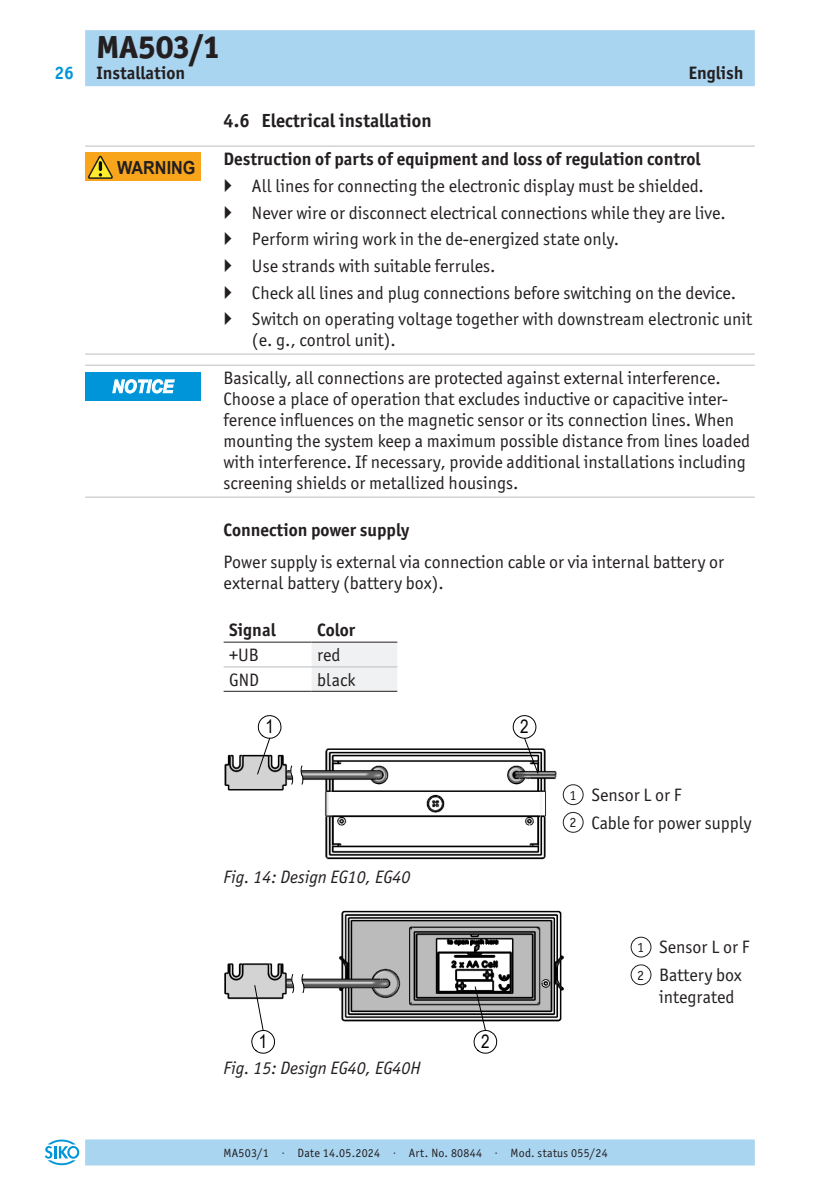
<style>
.page{position:relative;width:840px;height:1191px;background:#fff}
.page>*{position:absolute;margin:0;border:0;box-sizing:border-box;transform-origin:0 0}
.t1{font:800 32px "Officina Sans ITC Pro";color:#231f20}
.t2{font:700 19px "Officina Sans ITC Pro";color:#231f20}
._03__Fliesstext_Linien-oben_unten{font:18px/21px "Officina Sans ITC Pro";color:#231f20}
._03__Fliesstext{font:18px/21px "Officina Sans ITC Pro";color:#231f20}
._02__Ueberschrift_Linie-oben{font:700 18px "Officina Sans ITC Pro";color:#231f20}
._04__Fliesstext_Bildlegende{font:18px/22px "Officina Sans ITC Pro";color:#231f20}
.t3{font:italic 18px "Officina Sans ITC Pro";color:#231f20}
._02__Ueberschrift{font:700 18px "Officina Sans ITC Pro";color:#231f20}
._05__Book{font:18px "Officina Sans ITC Pro";color:#231f20}
._05__Bold{font:700 18px "Officina Sans ITC Pro";color:#231f20}
.t4{font:700 18px "Arial";color:#231f20;scale:.9 1}
.t5{font:italic 700 18px "Arial";color:#fff;scale:.9 1}
.t6{font:700 18px "Officina Sans ITC Pro";color:#0095d9}
._04__Zahl_Bildlegende{font:14px "Officina Sans ITC Pro";color:#231f20}
.t7{font:12px "Officina Sans ITC Pro";letter-spacing:.02em;color:#231f20}
</style>
<div class="page">
<div style="left:85px;top:30px;width:669px;height:56px;background:#aad5f1"></div>
<div style="left:85px;top:1139px;width:669px;height:26px;background:#aad5f1"></div>
<svg style="left:45px;top:1139px;width:34px;height:26px"></svg>
<hr style="left:85px;top:146px;width:669px;height:1px;background:#bcbdc0">
<hr style="left:85px;top:354px;width:669px;height:1px;background:#bcbdc0">
<hr style="left:85px;top:365px;width:669px;height:1px;background:#bcbdc0">
<hr style="left:85px;top:497px;width:669px;height:1px;background:#bcbdc0">
<div style="left:311px;top:643px;width:86px;height:48px;background:#f0f1f2"></div>
<hr style="left:311px;top:642px;width:86px;height:1px;background:#231f20">
<hr style="left:223px;top:642px;width:88px;height:1px;background:#231f20">
<hr style="left:223px;top:666px;width:88px;height:1px;background:#bcbdc0">
<hr style="left:311px;top:666px;width:86px;height:1px;background:#bcbdc0">
<hr style="left:223px;top:691px;width:88px;height:1px;background:#231f20">
<hr style="left:311px;top:691px;width:86px;height:1px;background:#231f20">
<img style="left:224px;top:724px;width:333px;height:136px">
<svg style="left:290px;top:765px;width:3px;height:19px"></svg>
<svg style="left:301px;top:765px;width:2px;height:19px"></svg>
<div style="left:562px;top:784px;width:21px;height:21px;border:1px solid #231f20;border-radius:50%"></div>
<div style="left:562px;top:812px;width:21px;height:20px;border:1px solid #231f20;border-radius:50%"></div>
<img style="left:224px;top:910px;width:340px;height:144px">
<svg style="left:291px;top:974px;width:3px;height:19px"></svg>
<svg style="left:301px;top:974px;width:3px;height:19px"></svg>
<div style="left:630px;top:937px;width:20px;height:20px;border:1px solid #231f20;border-radius:50%"></div>
<div style="left:630px;top:964px;width:20px;height:21px;border:1px solid #231f20;border-radius:50%"></div>
<div style="left:85px;top:153px;width:116px;height:28px;background:#f9a51b"></div>
<svg style="left:88px;top:155px;width:25px;height:24px"></svg>
<div style="left:85px;top:372px;width:116px;height:28px;background:#0095d9"></div>
<svg style="left:112px;top:379px;width:62px;height:14px"></svg>
<svg style="left:257px;top:715px;width:24px;height:59px"></svg>
<svg style="left:512px;top:715px;width:26px;height:58px"></svg>
<svg style="left:251px;top:985px;width:24px;height:68px"></svg>
<svg style="left:473px;top:986px;width:23px;height:67px"></svg>
<p class="t6" style="left:54px;top:62px;width:21px">26</p>
<h1 class="t1" style="left:96px;top:26px;width:123px">MA503/1</h1>
<p class="_02__Ueberschrift_Linie-oben" style="left:96px;top:62px;width:90px">Installation</p>
<p class="_02__Ueberschrift_Linie-oben" style="left:688px;top:62px;width:57px">English</p>
<p class="t4" style="left:117px;top:155px;width:89px">WARNING</p>
<p class="t5" style="left:112px;top:375px;width:70px">NOTICE</p>
<p class="t2" style="left:223px;top:109px;width:209px">4.6 Electrical installation</p>
<p class="_02__Ueberschrift_Linie-oben" style="left:223px;top:148px;width:478px">Destruction of parts of equipment and loss of regulation control</p>
<p class="_03__Fliesstext_Linien-oben_unten" style="left:252px;top:175px;width:453px">All lines for connecting the electronic display must be shielded.</p>
<p class="_03__Fliesstext_Linien-oben_unten" style="left:252px;top:202px;width:475px">Never wire or disconnect electrical connections while they are live.</p>
<p class="_03__Fliesstext_Linien-oben_unten" style="left:252px;top:229px;width:368px">Perform wiring work in the de-energized state only.</p>
<p class="_03__Fliesstext_Linien-oben_unten" style="left:252px;top:255px;width:245px">Use strands with suitable ferrules.</p>
<p class="_03__Fliesstext_Linien-oben_unten" style="left:252px;top:282px;width:485px">Check all lines and plug connections before switching on the device.</p>
<p class="_03__Fliesstext_Linien-oben_unten" style="left:252px;top:309px;width:501px">Switch on operating voltage together with downstream electronic unit (e. g., control unit).</p>
<p class="_03__Fliesstext_Linien-oben_unten" style="left:223px;top:368px;width:528px">Basically, all connections are protected against external interference.<br>Choose a place of operation that excludes inductive or capacitive inter&shy;ference influences on the magnetic sensor or its connection lines. When mounting the system keep a maximum possible distance from lines loaded with interference. If necessary, provide additional installations including screening shields or metallized housings.</p>
<p class="_02__Ueberschrift" style="left:223px;top:519px;width:187px">Connection power supply</p>
<p class="_03__Fliesstext" style="left:223px;top:552px;width:502px">Power supply is external via connection cable or via internal battery or external battery (battery box).</p>
<p class="_05__Bold" style="left:229px;top:619px;width:48px">Signal</p>
<p class="_05__Bold" style="left:317px;top:619px;width:39px">Color</p>
<p class="_05__Book" style="left:229px;top:644px;width:31px">+UB</p>
<p class="_05__Book" style="left:317px;top:644px;width:25px">red</p>
<p class="_05__Book" style="left:229px;top:669px;width:32px">GND</p>
<p class="_05__Book" style="left:317px;top:669px;width:40px">black</p>
<p class="t3" style="left:223px;top:866px;width:188px">Fig. 14: Design EG10, EG40</p>
<p class="t3" style="left:223px;top:1057px;width:198px">Fig. 15: Design EG40, EG40H</p>
<p class="_04__Zahl_Bildlegende" style="left:569px;top:786px;width:8px">1</p>
<p class="_04__Fliesstext_Bildlegende" style="left:591px;top:783px;width:92px">Sensor L or F</p>
<p class="_04__Zahl_Bildlegende" style="left:569px;top:814px;width:8px">2</p>
<p class="_04__Fliesstext_Bildlegende" style="left:591px;top:811px;width:161px">Cable for power supply</p>
<p class="_04__Zahl_Bildlegende" style="left:637px;top:939px;width:8px">1</p>
<p class="_04__Fliesstext_Bildlegende" style="left:658px;top:936px;width:92px">Sensor L or F</p>
<p class="_04__Zahl_Bildlegende" style="left:637px;top:967px;width:8px">2</p>
<p class="_04__Fliesstext_Bildlegende" style="left:658px;top:963px;width:84px">Battery box integrated</p>
<p class="t7" style="left:223px;top:1145px;width:385px">MA503/1 · Date 14.05.2024 · Art. No. 80844 · Mod. status 055/24</p>
</div>
